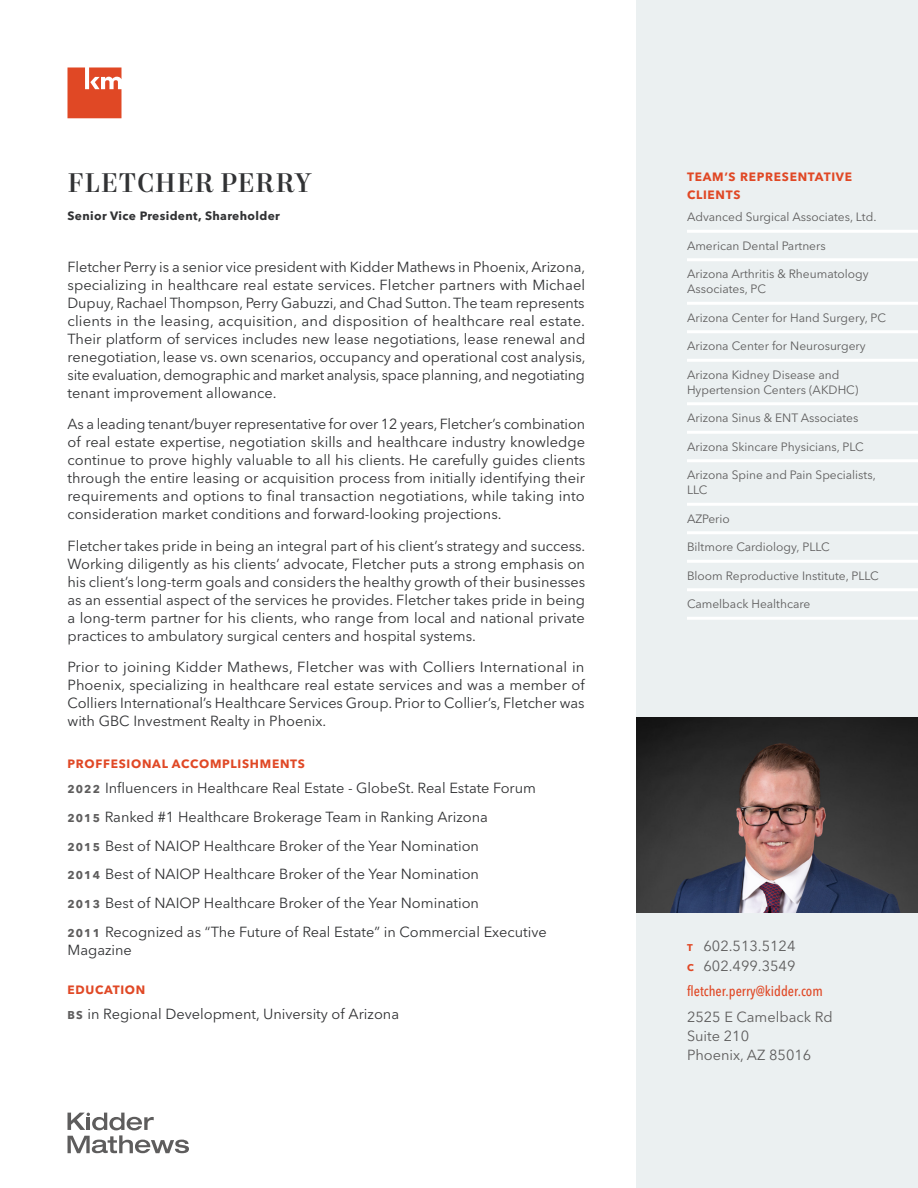
<style>
.page{position:relative;width:918px;height:1188px;background:#fff}
.page>*{position:absolute;margin:0;border:0;box-sizing:border-box;transform-origin:0 0}
.Resume_-_All_Caps_He{font:500 27px "Mort Modern 09";letter-spacing:.02em;color:#313234}
.Body_Copy_-_Charcoal{font:14.55px/18px "Avenir Next LT Pro";color:#313234;text-align:justify}
.Proposal_-_Bullets{font:14.55px/18px "Avenir Next LT Pro";color:#313234}
.Resume_-_Contact_Inf{font:14.55px/19px "Avenir Next LT Pro";color:#5e5d5d}
.Resume_-_Contact_Inf-2{font:500 condensed 14.25px "Avenir Next LT Pro";color:#e04825}
.Lists_-_White_Underl{font:12px/15px "Avenir Next LT Pro";color:#5e5d5d}
.Subhead_-_Level_1{font:700 12px/18px "Avenir Next LT Pro";letter-spacing:.06em;color:#e04825}
.Subhead_-_Level_2{font:700 12px "Avenir Next LT Pro";letter-spacing:.03em;color:#313234}
.s1{font-weight:700;font-size:11.25px;color:#5e5d5d}
.s2{font-weight:700;font-size:9.75px;color:#e04825}
</style>
<div class="page">
<div style="left:636px;top:0;width:282px;height:1188px;background:#ebf0f1"></div>
<img style="left:636px;top:718px;width:282px;height:195px">
<hr style="left:687px;top:230px;width:231px;height:3px;background:#fff">
<hr style="left:687px;top:258px;width:231px;height:3px;background:#fff">
<hr style="left:687px;top:302px;width:231px;height:3px;background:#fff">
<hr style="left:687px;top:330px;width:231px;height:3px;background:#fff">
<hr style="left:687px;top:359px;width:231px;height:3px;background:#fff">
<hr style="left:687px;top:402px;width:231px;height:3px;background:#fff">
<hr style="left:687px;top:431px;width:231px;height:3px;background:#fff">
<hr style="left:687px;top:459px;width:231px;height:3px;background:#fff">
<hr style="left:687px;top:503px;width:231px;height:3px;background:#fff">
<hr style="left:687px;top:531px;width:231px;height:3px;background:#fff">
<hr style="left:687px;top:560px;width:231px;height:3px;background:#fff">
<hr style="left:687px;top:588px;width:231px;height:3px;background:#fff">
<hr style="left:687px;top:617px;width:231px;height:3px;background:#fff">
<svg style="left:67px;top:67px;width:54px;height:51px"></svg>
<svg style="left:68px;top:1113px;width:121px;height:40px"></svg>
<p class="Resume_-_All_Caps_He" style="left:68px;top:165px;width:245px">FLETCHER PERRY</p>
<p class="Subhead_-_Level_2" style="left:68px;top:209px;width:214px">Senior Vice President, Shareholder</p>
<p class="Body_Copy_-_Charcoal" style="left:68px;top:258px;width:520px">Fletcher Perry is a senior vice president with Kidder Mathews in Phoenix, Arizona, specializing in healthcare real estate services. Fletcher partners with Michael Dupuy, Rachael Thompson, Perry Gabuzzi, and Chad Sutton. The team represents clients in the leasing, acquisition, and disposition of healthcare real estate.<br>Their platform of services includes new lease negotiations, lease renewal and renegotiation, lease vs. own scenarios, occupancy and operational cost analysis, site evaluation, demographic and market analysis, space planning, and negotiating tenant improvement allowance.</p>
<p class="Body_Copy_-_Charcoal" style="left:68px;top:415px;width:519px">As a leading tenant/buyer representative for over 12 years, Fletcher’s combination of real estate expertise, negotiation skills and healthcare industry knowledge continue to prove highly valuable to all his clients. He carefully guides clients through the entire leasing or acquisition process from initially identifying their requirements and options to final transaction negotiations, while taking into consideration market conditions and forward-looking projections.</p>
<p class="Body_Copy_-_Charcoal" style="left:68px;top:537px;width:519px">Fletcher takes pride in being an integral part of his client’s strategy and success.<br>Working diligently as his clients’ advocate, Fletcher puts a strong emphasis on his client’s long-term goals and considers the healthy growth of their businesses as an essential aspect of the services he provides. Fletcher takes pride in being a long-term partner for his clients, who range from local and national private practices to ambulatory surgical centers and hospital systems.</p>
<p class="Body_Copy_-_Charcoal" style="left:68px;top:658px;width:519px">Prior to joining Kidder Mathews, Fletcher was with Colliers International in Phoenix, specializing in healthcare real estate services and was a member of Colliers International’s Healthcare Services Group. Prior to Collier’s, Fletcher was with GBC Investment Realty in Phoenix.</p>
<p class="Subhead_-_Level_1" style="left:68px;top:755px;width:239px">PROFFESIONAL ACCOMPLISHMENTS</p>
<p class="Proposal_-_Bullets" style="left:68px;top:779px;width:470px"><span class="s1">2022</span> Influencers in Healthcare Real Estate - GlobeSt. Real Estate Forum</p>
<p class="Proposal_-_Bullets" style="left:68px;top:808px;width:422px"><span class="s1">2015</span> Ranked #1 Healthcare Brokerage Team in Ranking Arizona</p>
<p class="Proposal_-_Bullets" style="left:68px;top:836px;width:413px"><span class="s1">2015</span> Best of NAIOP Healthcare Broker of the Year Nomination</p>
<p class="Proposal_-_Bullets" style="left:68px;top:865px;width:413px"><span class="s1">2014</span> Best of NAIOP Healthcare Broker of the Year Nomination</p>
<p class="Proposal_-_Bullets" style="left:68px;top:894px;width:413px"><span class="s1">2013</span> Best of NAIOP Healthcare Broker of the Year Nomination</p>
<p class="Proposal_-_Bullets" style="left:68px;top:923px;width:481px"><span class="s1">2011</span> Recognized as “The Future of Real Estate” in Commercial Executive<br>Magazine</p>
<p class="Subhead_-_Level_1" style="left:68px;top:981px;width:79px">EDUCATION</p>
<p class="Proposal_-_Bullets" style="left:68px;top:1005px;width:333px"><span class="s1">BS</span> in Regional Development, University of Arizona</p>
<p class="Subhead_-_Level_1" style="left:687px;top:168px;width:167px">TEAM’S REPRESENTATIVE<br>CLIENTS</p>
<p class="Lists_-_White_Underl" style="left:687px;top:209px;width:191px">Advanced Surgical Associates, Ltd.</p>
<p class="Lists_-_White_Underl" style="left:687px;top:238px;width:140px">American Dental Partners</p>
<p class="Lists_-_White_Underl" style="left:687px;top:266px;width:183px">Arizona Arthritis &amp; Rheumatology<br>Associates, PC</p>
<p class="Lists_-_White_Underl" style="left:687px;top:310px;width:201px">Arizona Center for Hand Surgery, PC</p>
<p class="Lists_-_White_Underl" style="left:687px;top:338px;width:180px">Arizona Center for Neurosurgery</p>
<p class="Lists_-_White_Underl" style="left:687px;top:367px;width:173px">Arizona Kidney Disease and<br>Hypertension Centers (AKDHC)</p>
<p class="Lists_-_White_Underl" style="left:687px;top:410px;width:173px">Arizona Sinus &amp; ENT Associates</p>
<p class="Lists_-_White_Underl" style="left:687px;top:439px;width:178px">Arizona Skincare Physicians, PLC</p>
<p class="Lists_-_White_Underl" style="left:687px;top:467px;width:190px">Arizona Spine and Pain Specialists,<br>LLC</p>
<p class="Lists_-_White_Underl" style="left:687px;top:511px;width:44px">AZPerio</p>
<p class="Lists_-_White_Underl" style="left:687px;top:539px;width:144px">Biltmore Cardiology, PLLC</p>
<p class="Lists_-_White_Underl" style="left:687px;top:568px;width:193px">Bloom Reproductive Institute, PLLC</p>
<p class="Lists_-_White_Underl" style="left:687px;top:596px;width:125px">Camelback Healthcare</p>
<p class="Resume_-_Contact_Inf" style="left:687px;top:936px;width:110px;line-height:19.8px"><span class="s2">T</span> 602.513.5124<br><span class="s2">C</span> 602.499.3549</p>
<p class="Resume_-_Contact_Inf-2" style="left:687px;top:983px;width:137px">fletcher.perry@kidder.com</p>
<p class="Resume_-_Contact_Inf" style="left:687px;top:1007px;width:147px">2525 E Camelback Rd<br>Suite 210<br>Phoenix, AZ 85016</p>
</div>
